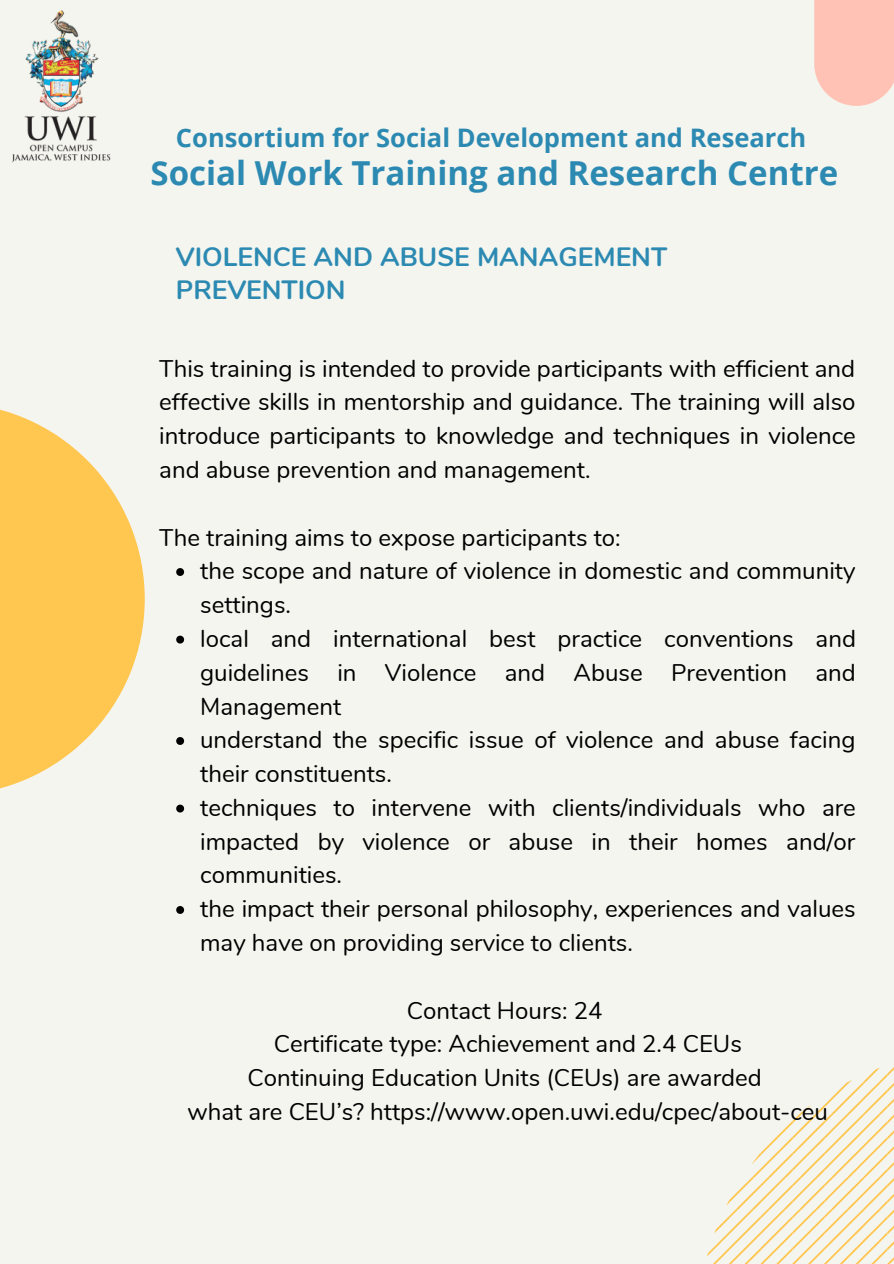
<style>
.page{position:relative;width:894px;height:1264px;background:#fff}
.page>*{position:absolute;margin:0;border:0;box-sizing:border-box;transform-origin:0 0}
.t1{font:700 33px "Open Sans";color:#2c8ab2}
.t2{font:700 26.4px/33.8px "Nunito";color:#2c8ab2}
.t3{font:700 25.5px "Open Sans";color:#2c8ab2}
.t4{font:24px/33.8px "Nunito";color:#000}
</style>
<div class="page">
<div style="left:0;top:0;width:893px;height:1263px;background:#f5f5ef"></div>
<svg style="left:0;top:409px;width:145px;height:380px;fill:#ffc650"></svg>
<svg style="left:703px;top:1068px;width:190px;height:196px"></svg>
<svg style="left:814px;top:0;width:79px;height:106px;background:#fec5b8"></svg>
<img style="left:12px;top:10px;width:99px;height:153px">
<svg style="left:176px;top:568px;width:8px;height:8px"></svg>
<svg style="left:176px;top:635px;width:8px;height:8px"></svg>
<svg style="left:176px;top:737px;width:8px;height:8px"></svg>
<svg style="left:176px;top:804px;width:8px;height:8px"></svg>
<svg style="left:176px;top:906px;width:8px;height:7px"></svg>
<p class="t3" style="left:176px;top:120px;width:631px">Consortium for Social Development and Research</p>
<h1 class="t1" style="left:150px;top:149px;width:689px">Social Work Training and Research Centre</h1>
<p class="t2" style="left:176px;top:240px;width:493px">VIOLENCE AND ABUSE MANAGEMENT<br>PREVENTION</p>
<p class="t4" style="left:159px;top:352px;width:697px;text-align:justify">This training is intended to provide participants with efficient and effective skills in mentorship and guidance. The training will also introduce participants to knowledge and techniques in violence and abuse prevention and management.</p>
<p class="t4" style="left:159px;top:521px;width:463px">The training aims to expose participants to:</p>
<p class="t4" style="left:200px;top:554px;width:657px">the scope and nature of violence in domestic and community settings.<br>local and international best practice conventions and guidelines in Violence and Abuse Prevention and Management<br>understand the specific issue of violence and abuse facing their constituents.<br>techniques to intervene with clients/individuals who are impacted by violence or abuse in their homes and/or communities.<br>the impact their personal philosophy, experiences and values may have on providing service to clients.</p>
<p class="t4" style="left:187px;top:993px;width:641px;text-align:center">Contact Hours: 24<br>Certificate type: Achievement and 2.4 CEUs<br>Continuing Education Units (CEUs) are awarded<br>what are CEU’s? https://www.open.uwi.edu/cpec/about-ceu</p>
</div>
